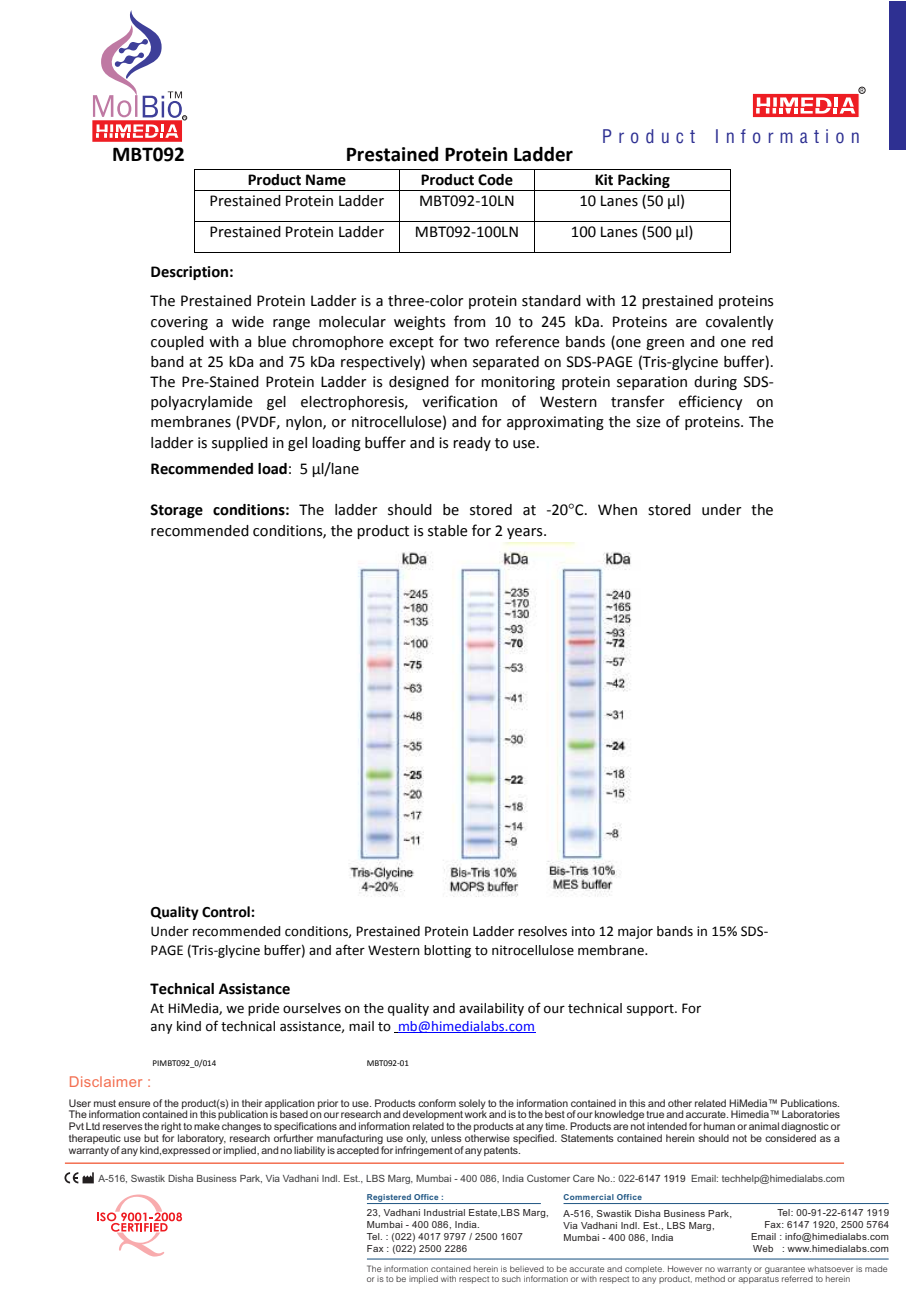
<style>
.page{position:relative;width:920px;height:1290px;background:#fff}
.page>*{position:absolute;margin:0;border:0;box-sizing:border-box;transform-origin:0 0}
.t1{font:700 21px "Calibri";color:#000}
.t2{font:18.45px "Switzerland Condensed";letter-spacing:.33em;color:#2e3092}
.t3{font:16.5px/20.1px "Calibri";color:#000;text-align:justify}
.t4{font:700 16.5px "Calibri";letter-spacing:-.005em;color:#000}
.t5{font:700 15.9px "Calibri";letter-spacing:-.005em;color:#000}
.t6{font:15px/18.9px "Calibri";letter-spacing:.005em;color:#000}
.t7{font:15px "Arial";letter-spacing:.03em;color:#f36f51}
.t8{font:10.5px/11.7px "Arial";color:#231f20;text-align:justify}
.t9{font:10.05px "Arial";color:#3e3e3f}
.t10{font:9.75px/12px "Arial";letter-spacing:.03em;color:#231f20}
.t11{font:9px "Calibri";letter-spacing:-.005em;color:#000}
.t12{font:8.7px/10.4px "Switzerland Light";letter-spacing:.015em;color:#231f20}
.t13{font:700 8.25px "Arial";letter-spacing:.035em;color:#205683}
.s1{font-weight:400}
.s2{font-weight:700}
.s3{font-size:15.9px}
.s4{color:#00f}
.s5{color:#231f20}
</style>
<div class="page">
<div style="left:859px;top:87px;width:6px;height:7px;border:1px solid #231f20;border-radius:50%"></div>
<div style="left:752px;top:93px;width:107px;height:25px;background:#ee1d23;border:1px solid #fff"></div>
<svg style="left:756px;top:97px;width:99px;height:17px"></svg>
<svg style="left:92px;top:10px;width:95px;height:132px"></svg>
<hr style="left:563px;top:1203px;width:326px;height:1px;background:#205683">
<hr style="left:367px;top:1203px;width:174px;height:1px;background:#205683">
<svg style="left:97px;top:1194px;width:85px;height:62px"></svg>
<div style="left:889px;top:2px;width:17px;height:148px;background:#2e3092"></div>
<hr style="left:367px;top:1258px;width:522px;height:1px;background:#205683">
<hr style="left:195px;top:169px;width:204px;height:1px;background:#000">
<hr style="left:400px;top:169px;width:134px;height:1px;background:#000">
<hr style="left:535px;top:169px;width:195px;height:1px;background:#000">
<svg style="left:194px;top:169px;width:1px;height:22px"></svg>
<hr style="left:195px;top:190px;width:204px;height:1px;background:#000">
<svg style="left:399px;top:169px;width:1px;height:22px"></svg>
<hr style="left:400px;top:190px;width:134px;height:1px;background:#000">
<svg style="left:534px;top:169px;width:1px;height:22px"></svg>
<hr style="left:535px;top:190px;width:195px;height:1px;background:#000">
<svg style="left:730px;top:169px;width:1px;height:22px"></svg>
<hr style="left:194px;top:191px;width:1px;height:30px;background:#000">
<hr style="left:399px;top:191px;width:1px;height:30px;background:#000">
<hr style="left:534px;top:191px;width:1px;height:30px;background:#000">
<hr style="left:730px;top:191px;width:1px;height:30px;background:#000">
<hr style="left:195px;top:221px;width:204px;height:1px;background:#000">
<hr style="left:400px;top:221px;width:134px;height:1px;background:#000">
<hr style="left:535px;top:221px;width:195px;height:1px;background:#000">
<hr style="left:194px;top:222px;width:1px;height:30px;background:#000">
<hr style="left:195px;top:252px;width:204px;height:1px;background:#000">
<hr style="left:399px;top:222px;width:1px;height:30px;background:#000">
<hr style="left:400px;top:252px;width:134px;height:1px;background:#000">
<hr style="left:534px;top:222px;width:1px;height:30px;background:#000">
<hr style="left:535px;top:252px;width:195px;height:1px;background:#000">
<hr style="left:730px;top:222px;width:1px;height:30px;background:#000">
<img style="left:349px;top:542px;width:283px;height:355px">
<hr style="left:398px;top:1032px;width:137px;height:1px;background:#00f">
<hr style="left:65px;top:1162px;width:779px;height:2px;background:#f36f51">
<svg style="left:64px;top:1172px;width:30px;height:11px"></svg>
<p class="t2" style="left:602px;top:125px;width:260px">Product Information</p>
<p class="t1" style="left:112px;top:147px;width:74px">MBT092</p>
<p class="t1" style="left:346px;top:147px;width:229px">Prestained Protein Ladder</p>
<p class="t4" style="left:248px;top:174px;width:100px">Product Name</p>
<p class="t4" style="left:421px;top:174px;width:94px">Product Code</p>
<p class="t4" style="left:595px;top:174px;width:77px">Kit Packing</p>
<p class="t3" style="left:209px;top:192px;width:176px">Prestained Protein Ladder</p>
<p class="t3" style="left:419px;top:192px;width:97px">MBT092-10LN</p>
<p class="t3" style="left:579px;top:192px;width:107px">10 Lanes (50 µl)</p>
<p class="t3" style="left:209px;top:223px;width:176px">Prestained Protein Ladder</p>
<p class="t3" style="left:415px;top:223px;width:106px">MBT092-100LN</p>
<p class="t3" style="left:571px;top:223px;width:124px">100 Lanes (500 µl)</p>
<p class="t4" style="left:151px;top:266px;width:85px">Description:</p>
<p class="t3" style="left:151px;top:292px;width:625px">The Prestained Protein Ladder is a three-color protein standard with 12 prestained proteins covering a wide range molecular weights from 10 to 245 kDa. Proteins are covalently coupled with a blue chromophore except for two reference bands (one green and one red band at 25 kDa and 75 kDa respectively) when separated on SDS-PAGE (Tris-glycine buffer).<br>The Pre-Stained Protein Ladder is designed for monitoring protein separation during SDS&shy;polyacrylamide gel electrophoresis, verification of Western transfer efficiency on membranes (PVDF, nylon, or nitrocellulose) and for approximating the size of proteins. The ladder is supplied in gel loading buffer and is ready to use.</p>
<p class="t4" style="left:151px;top:463px;width:210px">Recommended load<span class="s1">: 5 µl/lane</span></p>
<p class="t3" style="left:151px;top:501px;width:625px"><span class="s2">Storage conditions:</span> The ladder should be stored at -20 C. When stored under the recommended conditions, the product is stable for 2 years.</p>
<p class="t5" style="left:151px;top:906px;width:106px">Quality Control:</p>
<p class="t6" style="left:151px;top:922px;width:619px">Under recommended conditions, Prestained Protein Ladder resolves into 12 major bands in 15% SDS-<br>PAGE (Tris-glycine buffer) and after Western blotting to nitrocellulose membrane<span class="s3">.</span></p>
<p class="t4" style="left:151px;top:982px;width:141px">Technical Assistance</p>
<p class="t6" style="left:151px;top:999px;width:552px;line-height:18.1px">At HiMedia, we pride ourselves on the quality and availability of our technical support. For any kind of technical assistance, mail to <span class="s4">mb@himedialabs.com</span></p>
<p class="t11" style="left:153px;top:1059px;width:65px">PIMBT092_0/014</p>
<p class="t11" style="left:367px;top:1059px;width:44px">MBT092-01</p>
<p class="t7" style="left:69px;top:1076px;width:84px">Disclaimer :</p>
<p class="t8" style="left:69px;top:1098px;width:773px">User must ensure of the product(s) in their application prior to use. Products conform solely to the information contained in this and other related HiMedia™ Publications.<br>The information contained in this publication is based on our research and development work and is to the best of our knowledge true and accurate. Himedia™ Laboratories Pvt Ltd reserves the right to make changes to specifications and information related to the products at any time. Products are not intended for human or animal diagnostic or therapeutic use but for laboratory, research orfurther manufacturing use only, unless otherwise specified. Statements contained herein should not be considered as a warranty of any kind,expressed or implied, and no liability is accepted for infringement of any patents.</p>
<p class="t9" style="left:99px;top:1175px;width:589px">A-516, Swastik Disha Business Park, Via Vadhani Indl. Est., LBS Marg, Mumbai - 400 086, India Customer Care No.: 022-<span class="s5">6147 1919</span></p>
<p class="t9" style="left:691px;top:1175px;width:155px">Email: techhelp@himedialabs.com</p>
<p class="t13" style="left:367px;top:1193px;width:79px">Registered Office :</p>
<p class="t13" style="left:563px;top:1193px;width:80px">Commercial Office</p>
<p class="t10" style="left:367px;top:1207px;width:184px">23, Vadhani Industrial Estate,LBS Marg,<br>Mumbai - 400 086, India.<br>Tel. : (022) 4017 9797 / 2500 1607<br>Fax : (022) 2500 2286</p>
<p class="t10" style="left:564px;top:1208px;width:170px">A-516, Swastik Disha Business Park,</p>
<p class="t10" style="left:777px;top:1207px;width:113px">Tel: 00-91-22-6147 1919</p>
<p class="t10" style="left:563px;top:1220px;width:153px">Via Vadhani Indl. Est., LBS Marg,<br>Mumbai - 400 086, India</p>
<p class="t10" style="left:751px;top:1219px;width:140px;text-align:justify;text-indent:13px">Fax: 6147 1920, 2500 5764<br>Email : info@himedialabs.com Web : www.himedialabs.com</p>
<p class="t12" style="left:367px;top:1264px;width:522px">The information contained herein is believed to be accurate and complete. However no warranty or guarantee whatsoever is made or is to be implied with respect to such information or with respect to any product, method or apparatus referred to herein</p>
</div>
